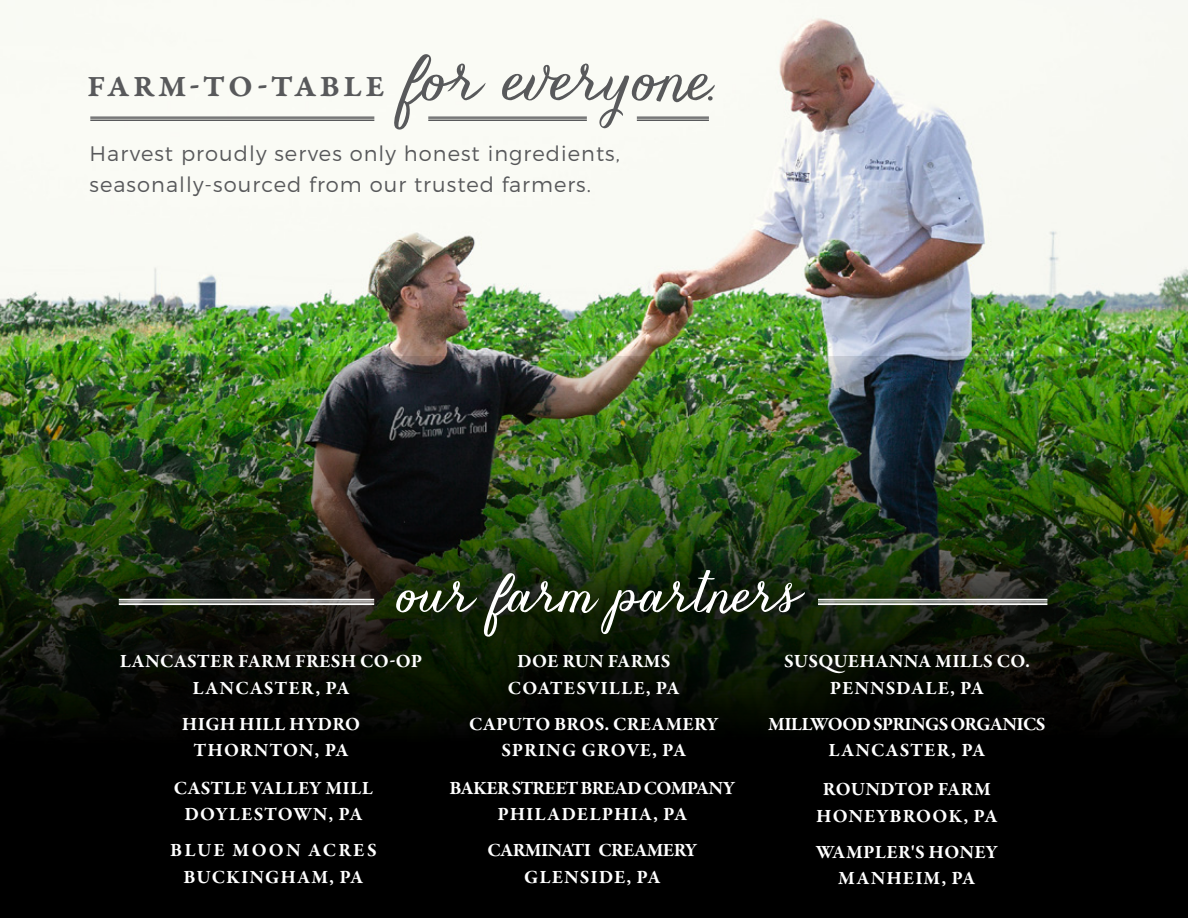
<style>
.page{position:relative;width:1188px;height:918px;background:#fff}
.page>*{position:absolute;margin:0;border:0;box-sizing:border-box;transform-origin:0 0}
.t1{font:70.5px "Kailey";color:#58595b}
.t2{font:59.4px "Kailey";color:#fff}
.t3{font:31.35px "Garamond Premr Pro Smbd Capt";letter-spacing:.12em;color:#58595b}
.t4{font:300 21px/30.5px "Montserrat";letter-spacing:.05em;color:#58595b}
.t5{font:700 19.05px/26.7px "Garamond Premr Pro";letter-spacing:.015em;color:#fff}
.t6{font:700 19.05px/26.7px "Garamond Premr Pro";letter-spacing:-.03em;color:#fff}
.t7{font:700 19.05px/26.7px "Garamond Premr Pro";letter-spacing:.075em;color:#fff}
</style>
<div class="page">
<img style="left:0;top:0;width:1188px;height:356px">
<img style="left:0;top:356px;width:1188px;height:562px">
<div style="left:76px;top:527px;width:1025px;height:391px;background:#000;opacity:.75"></div>
<hr style="left:119px;top:599px;width:255px;height:2px;background:#fff">
<hr style="left:119px;top:601px;width:255px;height:1px;background:#fff">
<hr style="left:119px;top:603px;width:255px;height:2px;background:#fff">
<hr style="left:818px;top:599px;width:229px;height:2px;background:#fff">
<hr style="left:818px;top:601px;width:229px;height:1px;background:#fff">
<hr style="left:818px;top:603px;width:229px;height:2px;background:#fff">
<hr style="left:90px;top:117px;width:284px;height:1px;background:#58595b">
<hr style="left:90px;top:118px;width:284px;height:1px;background:#58595b">
<hr style="left:90px;top:120px;width:284px;height:1px;background:#58595b">
<hr style="left:428px;top:117px;width:159px;height:1px;background:#58595b">
<hr style="left:428px;top:118px;width:159px;height:1px;background:#58595b">
<hr style="left:428px;top:120px;width:159px;height:1px;background:#58595b">
<hr style="left:637px;top:117px;width:72px;height:1px;background:#58595b">
<hr style="left:637px;top:118px;width:72px;height:1px;background:#58595b">
<hr style="left:637px;top:120px;width:72px;height:1px;background:#58595b">
<h1 class="t1" style="left:400px;top:35px;width:319px">for everyone.</h1>
<h3 class="t3" style="left:87px;top:67px;width:299px">FARM-TO-TABLE</h3>
<p class="t4" style="left:90px;top:138px;width:532px">H arvest proudly serves only honest ingredients, seasonally-sourced from our trusted farmers.</p>
<h2 class="t2" style="left:394px;top:557px;width:402px">our farm partners</h2>
<p class="t5" style="left:193px;top:648px;width:231px;text-indent:-73px">LANCASTER FARM FRESH CO-OP<br>LANCASTER, PA</p>
<p class="t5" style="left:193px;top:710px;width:168px;text-indent:-11px">HIGH HILL HYDRO<br>THORNTON, PA</p>
<p class="t5" style="left:508px;top:648px;width:164px;text-align:center">DOE RUN FARMS<br>COATESVILLE, PA</p>
<p class="t5" style="left:501px;top:710px;width:219px;text-indent:-32px">CAPUTO BROS. CREAMERY<br>SPRING GROVE, PA</p>
<p class="t5" style="left:830px;top:648px;width:202px;text-indent:-46px">SUSQUEHANNA MILLS CO.<br>PENNSDALE, PA</p>
<p class="t6" style="left:828px;top:710px;width:219px;text-indent:-60px">MILLWOOD SPRINGS ORGANICS<br>LANCASTER, PA</p>
<p class="t5" style="left:174px;top:775px;width:189px;text-align:center">CASTLE VALLEY MILL<br>DOYLESTOWN, PA</p>
<p class="t7" style="left:184px;top:837px;width:195px;text-indent:-13px">BLUE MOON ACRES<br>BUCKINGHAM, PA</p>
<p class="t6" style="left:497px;top:775px;width:239px;text-indent:-48px">BAKER STREET BREAD COMPANY<br>PHILADELPHIA, PA</p>
<p class="t6" style="left:524px;top:837px;width:175px;text-indent:-37px">CARMINATI CREAMERY<br>GLENSIDE, PA</p>
<p class="t5" style="left:816px;top:776px;width:176px;text-align:center">ROUNDTOP FARM<br>HONEYBROOK, PA</p>
<p class="t5" style="left:838px;top:838px;width:161px;text-indent:-22px">WAMPLER'S HONEY<br>MANHEIM, PA</p>
</div>
